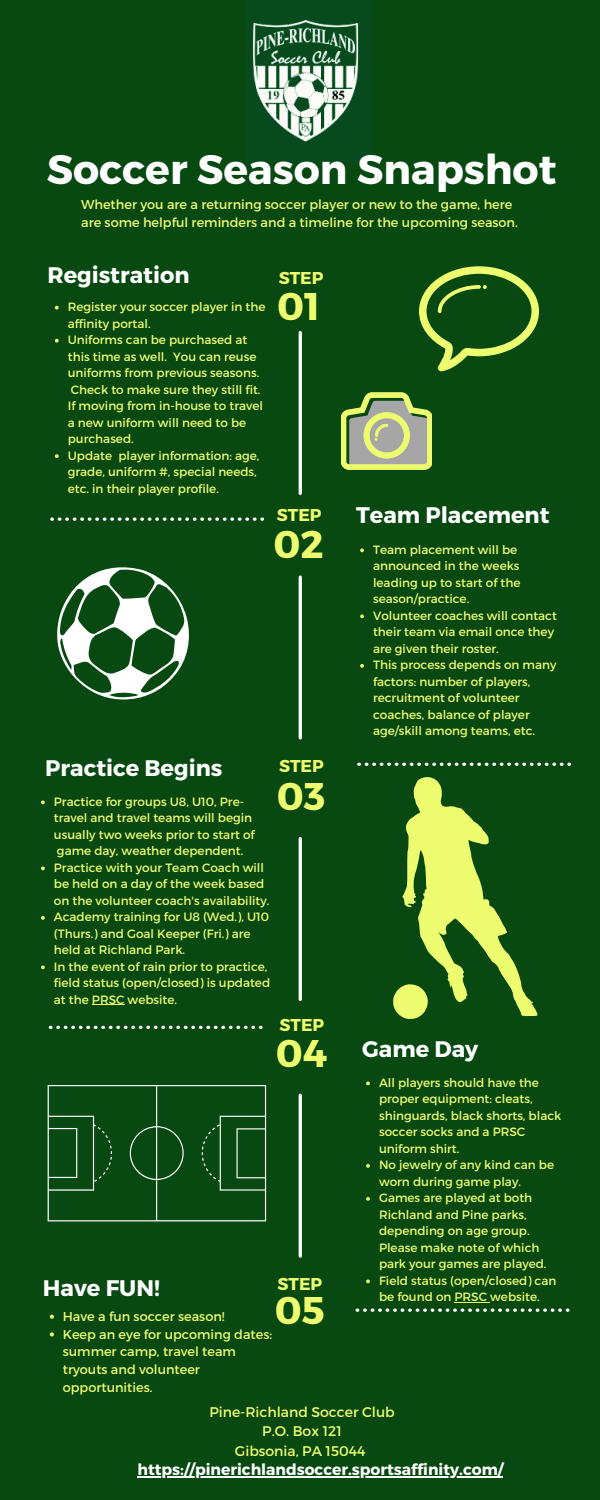
<style>
.page{position:relative;width:600px;height:1500px;background:#084912}
.page>*{position:absolute;margin:0;border:0;box-sizing:border-box;transform-origin:0 0}
.t1{font:700 41px "Montserrat";color:#fff}
.t2{font:700 38.6px "Montserrat";color:#eefd6f}
.t3{font:700 22.5px "Montserrat";color:#fff}
.t4{font:700 17.1px "Montserrat";color:#eefd6f}
.t5{font:700 15.6px "Montserrat";color:#fff}
.t6{font:14px "Montserrat";color:#eefd6f}
.t7{font:12.9px/17.7px "Montserrat";color:#eefd6f}
.t8{font:12px/16.5px "Montserrat";color:#eefd6f}
</style>
<div class="page">
<svg style="left:420px;top:266px;width:118px;height:105px"></svg>
<svg style="left:341px;top:392px;width:91px;height:78px;background:#a4b479"></svg>
<hr style="left:299px;top:577px;width:3px;height:161px;background:#fff">
<hr style="left:299px;top:1095px;width:3px;height:161px;background:#fff">
<hr style="left:299px;top:333px;width:3px;height:160px;background:#fff">
<hr style="left:299px;top:839px;width:3px;height:160px;background:#fff">
<svg style="left:50px;top:517px;width:214px;height:4px"></svg>
<svg style="left:49px;top:1026px;width:214px;height:3px"></svg>
<svg style="left:357px;top:763px;width:214px;height:3px"></svg>
<svg style="left:356px;top:1309px;width:213px;height:3px"></svg>
<svg style="left:393px;top:777px;width:144px;height:242px"></svg>
<svg style="left:48px;top:1085px;width:218px;height:136px"></svg>
<svg style="left:57px;top:567px;width:132px;height:133px"></svg>
<img style="left:247px;top:0;width:125px;height:161px">
<svg style="left:55px;top:306px;width:4px;height:4px"></svg>
<svg style="left:55px;top:339px;width:4px;height:4px"></svg>
<svg style="left:55px;top:454px;width:4px;height:4px"></svg>
<svg style="left:41px;top:801px;width:4px;height:3px"></svg>
<svg style="left:41px;top:867px;width:4px;height:3px"></svg>
<svg style="left:41px;top:916px;width:4px;height:4px"></svg>
<svg style="left:41px;top:966px;width:4px;height:3px"></svg>
<hr style="left:92px;top:1005px;width:33px;height:1px;background:#eefd6f">
<svg style="left:360px;top:548px;width:4px;height:4px"></svg>
<svg style="left:360px;top:614px;width:4px;height:4px"></svg>
<svg style="left:360px;top:664px;width:4px;height:4px"></svg>
<svg style="left:366px;top:1082px;width:4px;height:3px"></svg>
<svg style="left:366px;top:1164px;width:4px;height:4px"></svg>
<svg style="left:366px;top:1197px;width:4px;height:4px"></svg>
<svg style="left:366px;top:1280px;width:4px;height:3px"></svg>
<hr style="left:455px;top:1302px;width:35px;height:1px;background:#eefd6f">
<svg style="left:50px;top:1315px;width:4px;height:4px"></svg>
<svg style="left:50px;top:1332px;width:4px;height:4px"></svg>
<hr style="left:138px;top:1476px;width:365px;height:2px;background:#fff">
<p class="t1" style="left:47px;top:143px;width:511px">Soccer Season Snapshot</p>
<p class="t7" style="left:81px;top:195px;width:438px">Whether you are a returning soccer player or new to the game, here are some helpful reminders and a timeline for the upcoming season.</p>
<p class="t3" style="left:47px;top:260px;width:144px">Registration</p>
<p class="t8" style="left:68px;top:298px;width:199px">Register your soccer player in the affinity portal.</p>
<p class="t8" style="left:68px;top:331px;width:197px">Uniforms can be purchased at this time as well. You can reuse uniforms from previous seasons.<br>Check to make sure they still fit.<br>If moving from in-house to travel a new uniform will need to be purchased.</p>
<p class="t8" style="left:68px;top:446px;width:193px">Update player information: age, grade, uniform #, special needs, etc. in their player profile.</p>
<p class="t4" style="left:279px;top:267px;width:46px">STEP</p>
<p class="t2" style="left:277px;top:282px;width:45px">01</p>
<p class="t4" style="left:277px;top:504px;width:46px">STEP</p>
<p class="t2" style="left:274px;top:519px;width:52px">02</p>
<p class="t3" style="left:45px;top:754px;width:179px">Practice Begins</p>
<p class="t8" style="left:54px;top:793px;width:202px">Practice for groups U8, U10, Pre&shy;travel and travel teams will begin usually two weeks prior to start of game day, weather dependent.</p>
<p class="t8" style="left:54px;top:859px;width:217px">Practice with your Team Coach will be held on a day of the week based on the volunteer coach's availability.</p>
<p class="t8" style="left:54px;top:908px;width:217px">Academy training for U8 (Wed.), U10 (Thurs.) and Goal Keeper (Fri.) are held at Richland Park.</p>
<p class="t8" style="left:54px;top:958px;width:218px">In the event of rain prior to practice, field status (open/closed) is updated at the PRSC website.</p>
<p class="t4" style="left:279px;top:755px;width:46px">STEP</p>
<p class="t2" style="left:277px;top:771px;width:50px">03</p>
<p class="t4" style="left:280px;top:1014px;width:46px">STEP</p>
<p class="t2" style="left:276px;top:1029px;width:53px">04</p>
<p class="t4" style="left:278px;top:1273px;width:46px">STEP</p>
<p class="t3" style="left:43px;top:1273px;width:118px">Have FUN!</p>
<p class="t2" style="left:275px;top:1285px;width:52px">05</p>
<p class="t7" style="left:63px;top:1307px;width:163px">Have a fun soccer season!</p>
<p class="t7" style="left:63px;top:1324px;width:211px">Keep an eye for upcoming dates: summer camp, travel team tryouts and volunteer opportunities.</p>
<p class="t3" style="left:356px;top:501px;width:195px">Team Placement</p>
<p class="t8" style="left:373px;top:541px;width:149px">Team placement will be announced in the weeks leading up to start of the season/practice.</p>
<p class="t8" style="left:373px;top:607px;width:185px">Volunteer coaches will contact their team via email once they are given their roster.</p>
<p class="t8" style="left:373px;top:656px;width:185px">This process depends on many factors: number of players, recruitment of volunteer coaches, balance of player age/skill among teams, etc.</p>
<p class="t3" style="left:362px;top:1035px;width:118px">Game Day</p>
<p class="t8" style="left:379px;top:1074px;width:184px">All players should have the proper equipment: cleats, shinguards, black shorts, black soccer socks and a PRSC uniform shirt.</p>
<p class="t8" style="left:379px;top:1156px;width:177px">No jewelry of any kind can be worn during game play.</p>
<p class="t8" style="left:379px;top:1189px;width:169px">Games are played at both<br>Richland and Pine parks, depending on age group.<br>Please make note of which park your games are played.</p>
<p class="t8" style="left:379px;top:1272px;width:179px">Field status (open/closed) can be found on PRSC website.</p>
<p class="t6" style="left:209px;top:1403px;width:187px">Pine-Richland Soccer Club</p>
<p class="t6" style="left:262px;top:1422px;width:81px">P.O. Box 121</p>
<p class="t6" style="left:235px;top:1442px;width:132px">Gibsonia, PA 15044</p>
<p class="t5" style="left:138px;top:1459px;width:367px">https://pinerichlandsoccer.sportsaffinity.com/</p>
</div>
